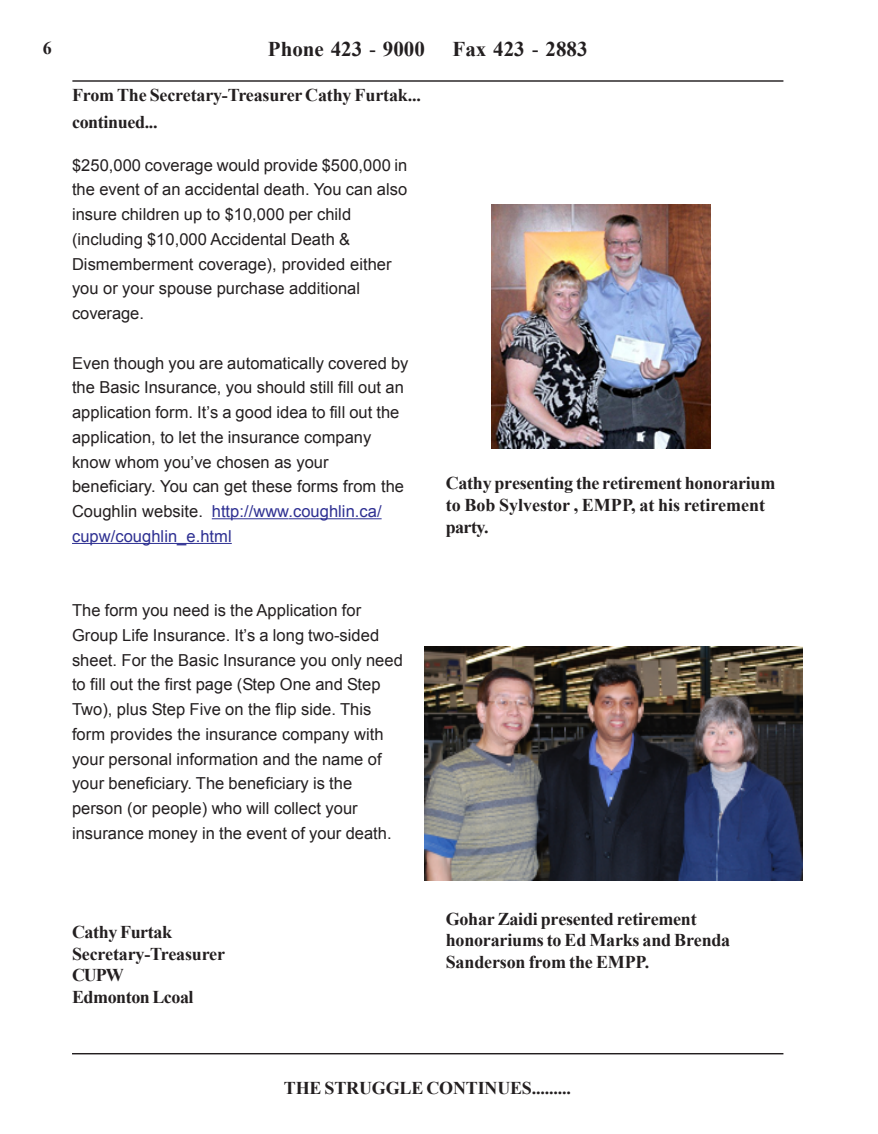
<style>
.page{position:relative;width:878px;height:1134px;background:#fff}
.page>*{position:absolute;margin:0;border:0;box-sizing:border-box;transform-origin:0 0}
.t1{font:700 21px "Times New Roman";color:#231f20}
.t2{font:700 18px/21.6px "Times New Roman";letter-spacing:-.01em;color:#231f20}
.t3{font:16.5px/24.8px "Arial";color:#231f20}
.s1{font-weight:400}
.s2{color:#2e3092}
</style>
<div class="page">
<hr style="left:72px;top:1053px;width:711px;height:1px;background:#231f20">
<hr style="left:72px;top:80px;width:711px;height:2px;background:#231f20">
<hr style="left:212px;top:518px;width:76px;height:1px;background:#2e3092">
<hr style="left:288px;top:518px;width:93px;height:1px;background:#2e3092">
<hr style="left:72px;top:543px;width:160px;height:1px;background:#2e3092">
<img style="left:491px;top:205px;width:219px;height:244px">
<img style="left:424px;top:646px;width:378px;height:235px">
<p class="t2" style="left:43px;top:36px;width:10px">6</p>
<p class="t1" style="left:268px;top:34px;width:158px">Phone 423 <span class="s1">-</span> 9000</p>
<p class="t1" style="left:452px;top:34px;width:137px">Fax 423 <span class="s1">-</span> 2883</p>
<p class="t2" style="left:72px;top:81px;width:350px;line-height:27px">From The Secretary-Treasurer Cathy Furtak... continued...</p>
<p class="t3" style="left:72px;top:153px;width:337px">$250,000 coverage would provide $500,000 in the event of an accidental death. You can also insure children up to $10,000 per child (including $10,000 Accidental Death &amp; Dismemberment coverage), provided either you or your spouse purchase additional coverage.</p>
<p class="t3" style="left:72px;top:351px;width:338px">Even though you are automatically covered by the Basic Insurance, you should still fill out an application form. It’s a good idea to fill out the application, to let the insurance company know whom you’ve chosen as your beneficiary. You can get these forms from the Coughlin website. <span class="s2">http://www.coughlin.ca/ cupw/coughlin_e.html</span></p>
<p class="t3" style="left:72px;top:598px;width:332px">The form you need is the Application for Group Life Insurance. It’s a long two-sided sheet. For the Basic Insurance you only need to fill out the first page (Step One and Step Two), plus Step Five on the flip side. This form provides the insurance company with your personal information and the name of your beneficiary. The beneficiary is the person (or people) who will collect your insurance money in the event of your death.</p>
<p class="t2" style="left:446px;top:472px;width:331px">Cathy presenting the retirement honorarium to Bob Sylvestor , EMPP, at his retirement party.</p>
<p class="t2" style="left:72px;top:921px;width:154px">Cathy Furtak<br>Secretary-Treasurer<br>CUPW<br>Edmonton Lcoal</p>
<p class="t2" style="left:446px;top:907px;width:286px">Gohar Zaidi presented retirement honorariums to Ed Marks and Brenda<br>Sanderson from the EMPP.</p>
<p class="t2" style="left:284px;top:1077px;width:288px">THE STRUGGLE CONTINUES.........</p>
</div>
